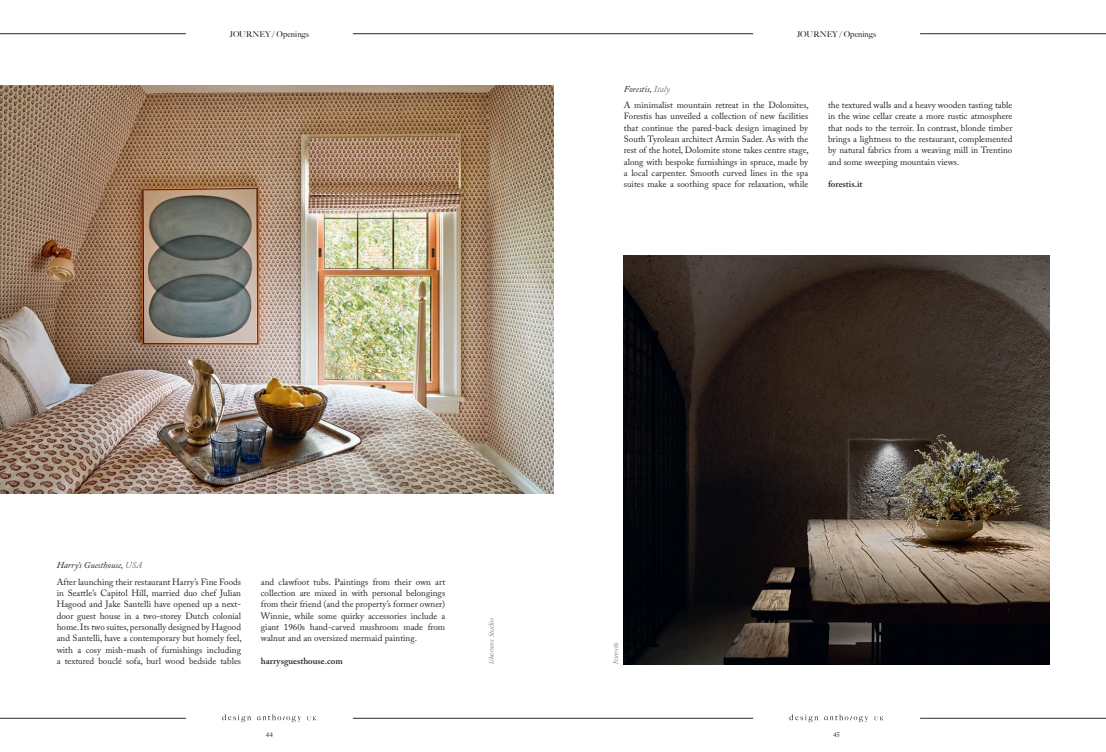
<style>
.page{position:relative;width:1106px;height:752px;background:#fff}
.page>*{position:absolute;margin:0;border:0;box-sizing:border-box;transform-origin:0 0}
.Body{font:9px/11.3px "Adobe Caslon Pro";color:#231f20;text-align:justify}
.Body__Bio{font:italic 9px "Adobe Caslon Pro";color:#231f20}
.Body__Bold{font:600 9px "Adobe Caslon Pro";color:#231f20}
.Page_Tag{font:500 8px "Big Caslon";letter-spacing:.01em;color:#231f20}
.Image_Credit{font:italic 7px "Optima";color:#76787b}
.t1{font:7px "Adobe Caslon Pro";color:#231f20}
.s1{color:#76787b}
</style>
<div class="page">
<hr style="left:0;top:717px;width:186px;height:1px;background:#2c2a2b">
<hr style="left:553px;top:717px;width:200px;height:1px;background:#2c2a2b">
<hr style="left:353px;top:717px;width:200px;height:1px;background:#2c2a2b">
<hr style="left:920px;top:717px;width:186px;height:1px;background:#2c2a2b">
<hr style="left:0;top:34px;width:186px;height:1px;background:#2c2a2b">
<hr style="left:553px;top:34px;width:200px;height:1px;background:#2c2a2b">
<hr style="left:353px;top:34px;width:200px;height:1px;background:#2c2a2b">
<hr style="left:920px;top:34px;width:186px;height:1px;background:#2c2a2b">
<svg style="left:789px;top:714px;width:79px;height:7px"></svg>
<svg style="left:874px;top:716px;width:9px;height:4px"></svg>
<svg style="left:222px;top:714px;width:79px;height:7px"></svg>
<svg style="left:307px;top:716px;width:9px;height:4px"></svg>
<img style="left:0;top:85px;width:553px;height:408px">
<img style="left:624px;top:255px;width:425px;height:408px">
<p class="Page_Tag" style="left:230px;top:27px;width:80px">JOURNEY / Openings</p>
<p class="Body__Bio" style="left:624px;top:83px;width:47px">Forestis, <span class="s1">Italy</span></p>
<p class="Page_Tag" style="left:797px;top:27px;width:80px">JOURNEY / Openings</p>
<p class="Body" style="left:624px;top:99px;width:186px">A minimalist mountain retreat in the Dolomites, Forestis has unveiled a collection of new facilities that continue the pared-back design imagined by South Tyrolean architect Armin Sader. As with the rest of the hotel, Dolomite stone takes centre stage, along with bespoke furnishings in spruce, made by a local carpenter. Smooth curved lines in the spa suites make a soothing space for relaxation, while</p>
<p class="Body" style="left:828px;top:99px;width:186px">the textured walls and a heavy wooden tasting table in the wine cellar create a more rustic atmosphere that nods to the terroir. In contrast, blonde timber brings a lightness to the restaurant, complemented by natural fabrics from a weaving mill in Trentino and some sweeping mountain views.</p>
<p class="Body__Bold" style="left:828px;top:179px;width:36px">forestis.it</p>
<p class="Body__Bio" style="left:57px;top:560px;width:87px">Harry’s Guesthouse, <span class="s1">USA</span></p>
<p class="Body" style="left:57px;top:575px;width:186px">After launching their restaurant Harry’s Fine Foods in Seattle’s Capitol Hill, married duo chef Julian Hagood and Jake Santelli have opened up a next&shy;door guest house in a two-storey Dutch colonial home. Its two suites, personally designed by Hagood and Santelli, have a contemporary but homely feel, with a cosy mish-mash of furnishings including a textured bouclé sofa, burl wood bedside tables</p>
<p class="Body" style="left:261px;top:575px;width:186px">and clawfoot tubs. Paintings from their own art collection are mixed in with personal belongings from their friend (and the property’s former owner)<br>Winnie, while some quirky accessories include a giant 1960s hand-carved mushroom made from walnut and an oversized mermaid painting.</p>
<p class="Body__Bold" style="left:261px;top:655px;width:83px">harrysguesthouse.com</p>
<p class="Image_Credit" style="left:487px;top:663px;width:47px;rotate:-90deg">Likeness Studio</p>
<p class="Image_Credit" style="left:611px;top:663px;width:24px;rotate:-90deg">Forestis</p>
<p class="t1" style="left:266px;top:730px;width:8px">44</p>
<p class="t1" style="left:833px;top:730px;width:8px">45</p>
</div>
